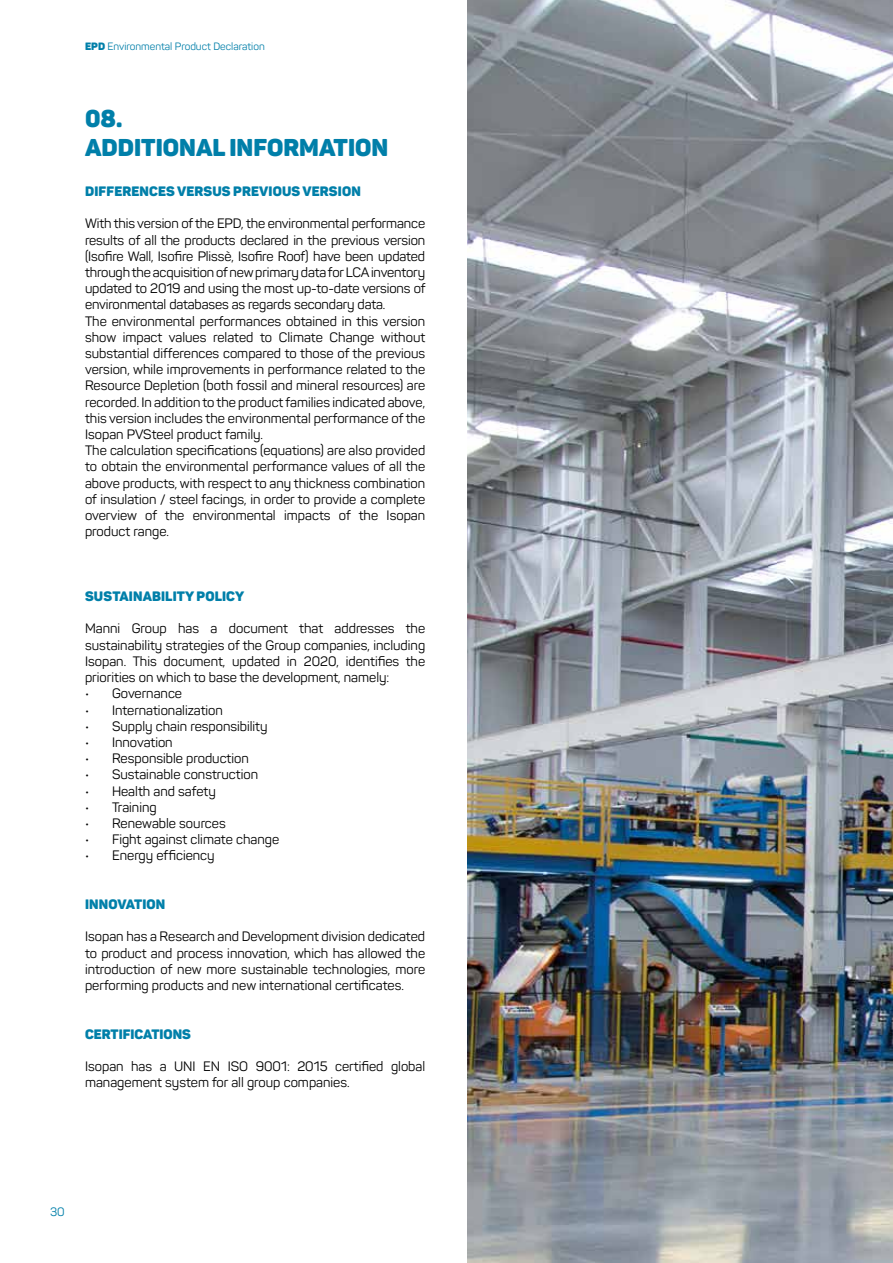
<style>
.page{position:relative;width:893px;height:1263px;background:#fff}
.page>*{position:absolute;margin:0;border:0;box-sizing:border-box;transform-origin:0 0}
.t1{font:900 24px/28.8px "Panton";color:#007fa9}
.t2{font:13.5px/16.2px "Panton";color:#000}
.t3{font:900 13.5px "Panton";letter-spacing:.01em;color:#007fa9}
.t4{font:12px "Panton";color:#007fa9}
.t5{font:10.5px "Panton";color:#007fa9}
.s1{font-weight:900}
</style>
<div class="page">
<img style="left:468px;top:0;width:425px;height:1263px">
<p class="t5" style="left:85px;top:40px;width:181px"><span class="s1">EPD</span> Environmental Product Declaration</p>
<h1 class="t1" style="left:85px;top:104px;width:305px">08.<br>ADDITIONAL INFORMATION</h1>
<p class="t3" style="left:85px;top:183px;width:277px">DIFFERENCES VERSUS PREVIOUS VERSION</p>
<p class="t2" style="left:85px;top:216px;width:342px">With this version of the EPD, the environmental performance results of all the products declared in the previous version (Isofire Wall, Isofire Plissè, Isofire Roof) have been updated through the acquisition of new primary data for LCA inventory updated to 2019 and using the most up-to-date versions of environmental databases as regards secondary data.<br>The environmental performances obtained in this version show impact values related to Climate Change without substantial differences compared to those of the previous version, while improvements in performance related to the Resource Depletion (both fossil and mineral resources) are recorded. In addition to the product families indicated above, this version includes the environmental performance of the Isopan PVSteel product family.<br>The calculation specifications (equations) are also provided to obtain the environmental performance values of all the above products, with respect to any thickness combination of insulation / steel facings, in order to provide a complete overview of the environmental impacts of the Isopan product range.</p>
<p class="t3" style="left:85px;top:588px;width:160px">SUSTAINABILITY POLICY</p>
<p class="t2" style="left:85px;top:621px;width:342px;text-align:justify">Manni Group has a document that addresses the sustainability strategies of the Group companies, including Isopan. This document, updated in 2020, identifies the priorities on which to base the development, namely:</p>
<p class="t2" style="left:85px;top:685px;width:99px">• Governance</p>
<p class="t2" style="left:85px;top:702px;width:139px">• Internationalization</p>
<p class="t2" style="left:85px;top:718px;width:184px">• Supply chain responsibility</p>
<p class="t2" style="left:85px;top:734px;width:89px">• Innovation</p>
<p class="t2" style="left:85px;top:750px;width:165px">• Responsible production</p>
<p class="t2" style="left:85px;top:766px;width:175px">• Sustainable construction</p>
<p class="t2" style="left:85px;top:783px;width:132px">• Health and safety</p>
<p class="t2" style="left:85px;top:799px;width:73px">• Training</p>
<p class="t2" style="left:85px;top:815px;width:142px">• Renewable sources</p>
<p class="t2" style="left:85px;top:831px;width:196px">• Fight against climate change</p>
<p class="t2" style="left:85px;top:847px;width:131px">• Energy efficiency</p>
<p class="t3" style="left:85px;top:895px;width:82px">INNOVATION</p>
<p class="t2" style="left:85px;top:928px;width:342px;text-align:justify">Isopan has a Research and Development division dedicated to product and process innovation, which has allowed the introduction of new more sustainable technologies, more performing products and new international certificates.</p>
<p class="t3" style="left:85px;top:1025px;width:107px">CERTIFICATIONS</p>
<p class="t2" style="left:85px;top:1058px;width:342px">Isopan has a UNI EN ISO 9001: 2015 certified global management system for all group companies.</p>
<p class="t4" style="left:50px;top:1204px;width:16px">30</p>
</div>
